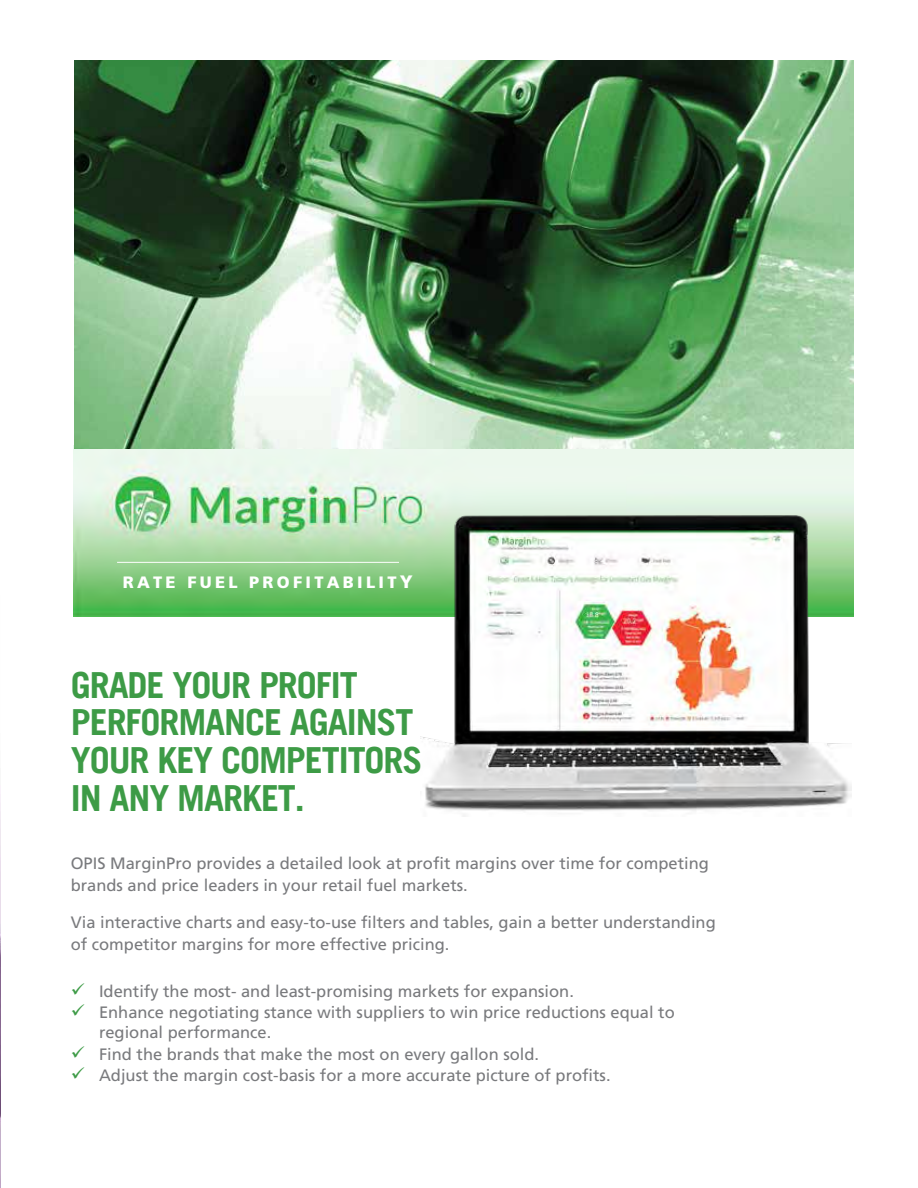
<style>
.page{position:relative;width:918px;height:1188px;background:#fff}
.page>*{position:absolute;margin:0;border:0;box-sizing:border-box;transform-origin:0 0}
.t1{font:700 36px/37.5px "Trade Gothic LT";letter-spacing:-.03em;color:#3d9b46}
.t2{font:16.5px/22.5px "Frutiger LT Std";color:#797a7d}
.t3{font:900 16.5px "Frutiger LT Std";letter-spacing:.2em;color:#fff}
.s1{font-size:18px}
.s2{color:#3d9b46}
</style>
<div class="page">
<img style="left:74px;top:446px;width:780px;height:171px">
<img style="left:0;top:596px;width:1px;height:592px">
<hr style="left:117px;top:562px;width:282px;height:1px;background:#fff">
<img style="left:420px;top:514px;width:432px;height:302px">
<img style="left:74px;top:61px;width:779px;height:388px">
<p class="t3" style="left:123px;top:572px;width:292px">RATE FUEL PROFITABILIT<span class="s1">Y</span></p>
<h1 class="t1" style="left:71px;top:666px;width:353px">GRADE YOUR PROFIT<br>PERFORMANCE AGAINST<br>YOUR KEY COMPETITORS<br>IN ANY MARKET.</h1>
<p class="t2" style="left:71px;top:852px;width:640px">OPIS MarginPro provides a detailed look at profit margins over time for competing brands and price leaders in your retail fuel markets.</p>
<p class="t2" style="left:71px;top:911px;width:646px">Via interactive charts and easy-to-use filters and tables, gain a better understanding of competitor margins for more effective pricing.</p>
<p class="t2" style="left:71px;top:980px;width:505px"><span class="s2">✓</span> Identify the most- and least-promising markets for expansion.</p>
<p class="t2" style="left:99px;top:1003px;width:577px;line-height:19.8px;text-indent:-28px"><span class="s2">✓</span> Enhance negotiating stance with suppliers to win price reductions equal to regional performance.</p>
<p class="t2" style="left:71px;top:1043px;width:470px"><span class="s2">✓</span> Find the brands that make the most on every gallon sold.</p>
<p class="t2" style="left:71px;top:1064px;width:541px"><span class="s2">✓</span> Adjust the margin cost-basis for a more accurate picture of profits.</p>
</div>
